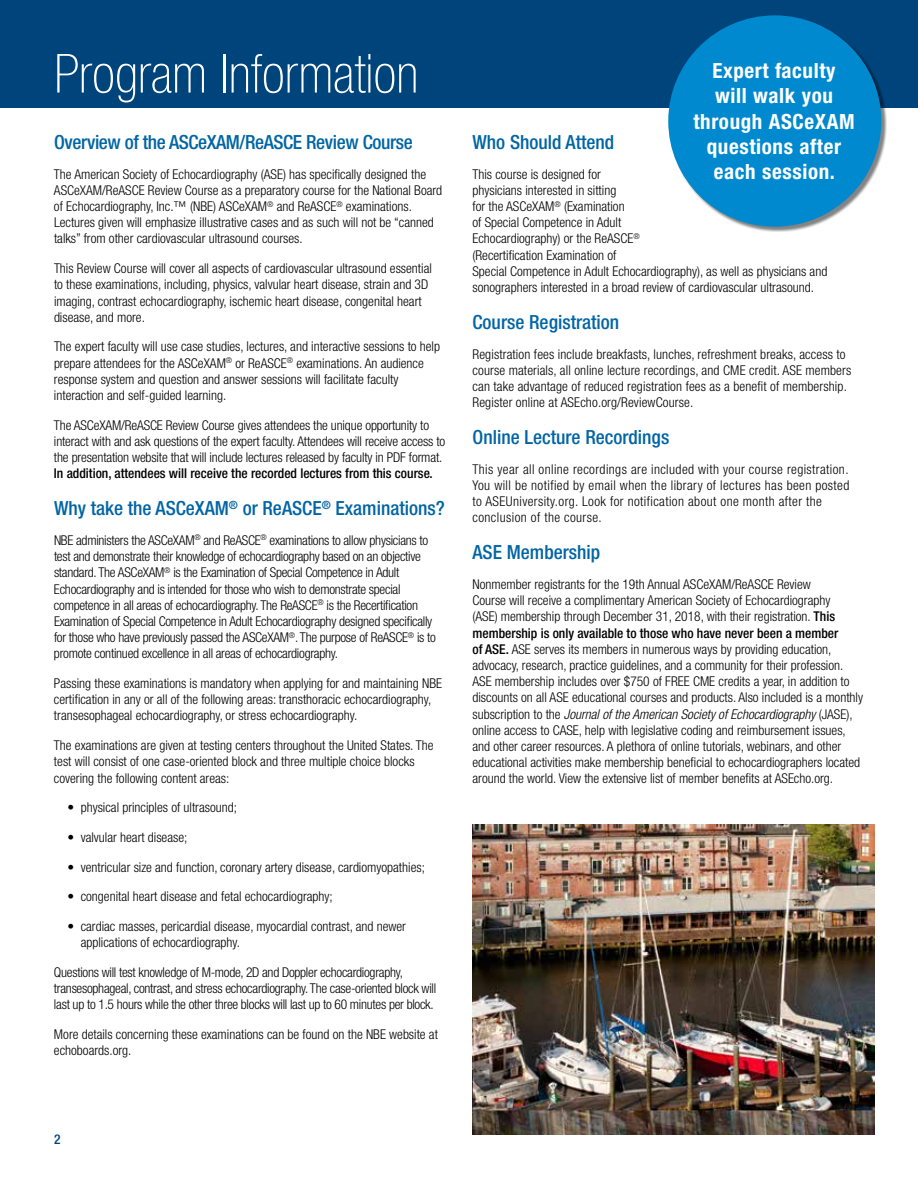
<style>
.page{position:relative;width:918px;height:1188px;background:#fff}
.page>*{position:absolute;margin:0;border:0;box-sizing:border-box;transform-origin:0 0}
.t1{font:100 condensed 54px "Helvetica Neue LT Std";color:#fff}
.t2{font:700 condensed 21px/25.2px "Helvetica Neue LT Std";letter-spacing:.03em;color:#fff;text-align:center}
.t3{font:500 condensed 19.5px "Helvetica Neue LT Std";color:#0065a4}
.t4{font:500 condensed 19.5px "Helvetica Neue LT Std";letter-spacing:-.02em;color:#0065a4}
.t5{font:300 condensed 13.5px/16.2px "Helvetica Neue LT Std";color:#000}
.t6{font:300 condensed 13.5px/16.2px "Helvetica Neue LT Std";letter-spacing:-.02em;color:#000}
.t7{font:300 condensed 13.5px/16.2px "Helvetica Neue LT Std";letter-spacing:.03em;color:#000}
.t8{font:500 condensed 13.5px "Helvetica Neue LT Std";color:#000}
.t9{font:500 condensed 13.5px "Helvetica Neue LT Std";color:#00447c}
.s1{font-weight:500}
.s2{font-style:italic}
</style>
<div class="page">
<div style="left:0;top:0;width:918px;height:108px;background:#00447c"></div>
<img style="left:472px;top:824px;width:402px;height:310px">
<div style="left:669px;top:16px;width:218px;height:216px;background:#000;opacity:.49"></div>
<div style="left:668px;top:15px;width:213px;height:212px;background:#0089cf;border-radius:50%"></div>
<h1 class="t1" style="left:54px;top:43px;width:366px">Program Information</h1>
<h3 class="t4" style="left:54px;top:130px;width:360px">Overview of the ASCeXAM/ReASCE Review Course</h3>
<p class="t5" style="left:54px;top:166px;width:390px">The American Society of Echocardiography (ASE) has specifically designed the ASCeXAM/ReASCE Review Course as a preparatory course for the National Board of Echocardiography, Inc.™ (NBE) ASCeXAM<sup>®</sup> and ReASCE<sup>®</sup> examinations.<br>Lectures given will emphasize illustrative cases and as such will not be “canned talks” from other cardiovascular ultrasound courses.</p>
<p class="t5" style="left:54px;top:260px;width:379px">This Review Course will cover all aspects of cardiovascular ultrasound essential to these examinations, including, physics, valvular heart disease, strain and 3D imaging, contrast echocardiography, ischemic heart disease, congenital heart disease, and more.</p>
<p class="t5" style="left:54px;top:338px;width:388px">The expert faculty will use case studies, lectures, and interactive sessions to help prepare attendees for the ASCeXAM<sup>®</sup> or ReASCE<sup>®</sup> examinations. An audience response system and question and answer sessions will facilitate faculty interaction and self-guided learning.</p>
<p class="t5" style="left:54px;top:417px;width:393px">The ASCeXAM/ReASCE Review Course gives attendees the unique opportunity to interact with and ask questions of the expert faculty. Attendees will receive access to the presentation website that will include lectures released by faculty in PDF format.</p>
<p class="t8" style="left:54px;top:465px;width:380px">In addition, attendees will receive the recorded lectures from this course.</p>
<h3 class="t3" style="left:54px;top:497px;width:392px">Why take the ASCeXAM<sup>®</sup> or ReASCE<sup>®</sup> Examinations?</h3>
<p class="t6" style="left:54px;top:532px;width:383px">NBE administers the ASCeXAM<sup>®</sup> and ReASCE<sup>®</sup> examinations to allow physicians to test and demonstrate their knowledge of echocardiography based on an objective standard. The ASCeXAM<sup>®</sup> is the Examination of Special Competence in Adult Echocardiography and is intended for those who wish to demonstrate special competence in all areas of echocardiography. The ReASCE<sup>®</sup> is the Recertification Examination of Special Competence in Adult Echocardiography designed specifically for those who have previously passed the ASCeXAM<sup>®</sup>. The purpose of ReASCE<sup>®</sup> is to promote continued excellence in all areas of echocardiography.</p>
<p class="t5" style="left:54px;top:675px;width:390px">Passing these examinations is mandatory when applying for and maintaining NBE certification in any or all of the following areas: transthoracic echocardiography, transesophageal echocardiography, or stress echocardiography.</p>
<p class="t5" style="left:54px;top:737px;width:381px">The examinations are given at testing centers throughout the United States. The test will consist of one case-oriented block and three multiple choice blocks covering the following content areas:</p>
<p class="t5" style="left:67px;top:799px;width:171px">• physical principles of ultrasound;</p>
<p class="t5" style="left:67px;top:829px;width:121px">• valvular heart disease;</p>
<p class="t5" style="left:67px;top:859px;width:359px">• ventricular size and function, coronary artery disease, cardiomyopathies;</p>
<p class="t5" style="left:67px;top:888px;width:267px">• congenital heart disease and fetal echocardiography;</p>
<p class="t5" style="left:81px;top:918px;width:327px;text-indent:-13px">• cardiac masses, pericardial disease, myocardial contrast, and newer applications of echocardiography.</p>
<p class="t6" style="left:54px;top:964px;width:384px">Questions will test knowledge of M-mode, 2D and Doppler echocardiography, transesophageal, contrast, and stress echocardiography. The case-oriented block will last up to 1.5 hours while the other three blocks will last up to 60 minutes per block.</p>
<p class="t5" style="left:54px;top:1026px;width:385px">More details concerning these examinations can be found on the NBE website at echoboards.org.</p>
<h2 class="t2" style="left:693px;top:58px;width:163px">Expert faculty<br>will walk you through ASCeXAM questions after each session.</h2>
<h3 class="t3" style="left:472px;top:130px;width:143px">Who Should Attend</h3>
<p class="t5" style="left:472px;top:166px;width:356px">This course is designed for<br>physicians interested in sitting<br>for the ASCeXAM<sup>®</sup> (Examination<br>of Special Competence in Adult<br>Echocardiography) or the ReASCE<sup>®<br></sup>(Recertification Examination of<br>Special Competence in Adult Echocardiography), as well as physicians and sonographers interested in a broad review of cardiovascular ultrasound.</p>
<h3 class="t3" style="left:472px;top:310px;width:148px">Course Registration</h3>
<p class="t5" style="left:472px;top:346px;width:380px">Registration fees include breakfasts, lunches, refreshment breaks, access to course materials, all online lecture recordings, and CME credit. ASE members can take advantage of reduced registration fees as a benefit of membership.<br>Register online at ASEcho.org/ReviewCourse.</p>
<h3 class="t3" style="left:472px;top:426px;width:198px">Online Lecture Recordings</h3>
<p class="t7" style="left:472px;top:461px;width:378px">This year all online recordings are included with your course registration.<br>You will be notified by email when the library of lectures has been posted to ASEUniversity.org. Look for notification about one month after the conclusion of the course.</p>
<h3 class="t3" style="left:472px;top:541px;width:129px">ASE Membership</h3>
<p class="t5" style="left:472px;top:576px;width:392px">Nonmember registrants for the 19th Annual ASCeXAM/ReASCE Review<br>Course will receive a complimentary American Society of Echocardiography<br>(ASE) membership through December 31, 2018, with their registration. <span class="s1">This membership is only available to those who have never been a member<br>of ASE.</span> ASE serves its members in numerous ways by providing education, advocacy, research, practice guidelines, and a community for their profession.<br>ASE membership includes over $750 of FREE CME credits a year, in addition to discounts on all ASE educational courses and products. Also included is a monthly subscription to the <span class="s2">Journal of the American Society of Echocardiography</span> (JASE), online access to CASE, help with legislative coding and reimbursement issues, and other career resources. A plethora of online tutorials, webinars, and other educational activities make membership beneficial to echocardiographers located around the world. View the extensive list of member benefits at ASEcho.org.</p>
<p class="t9" style="left:54px;top:1131px;width:8px">2</p>
</div>
